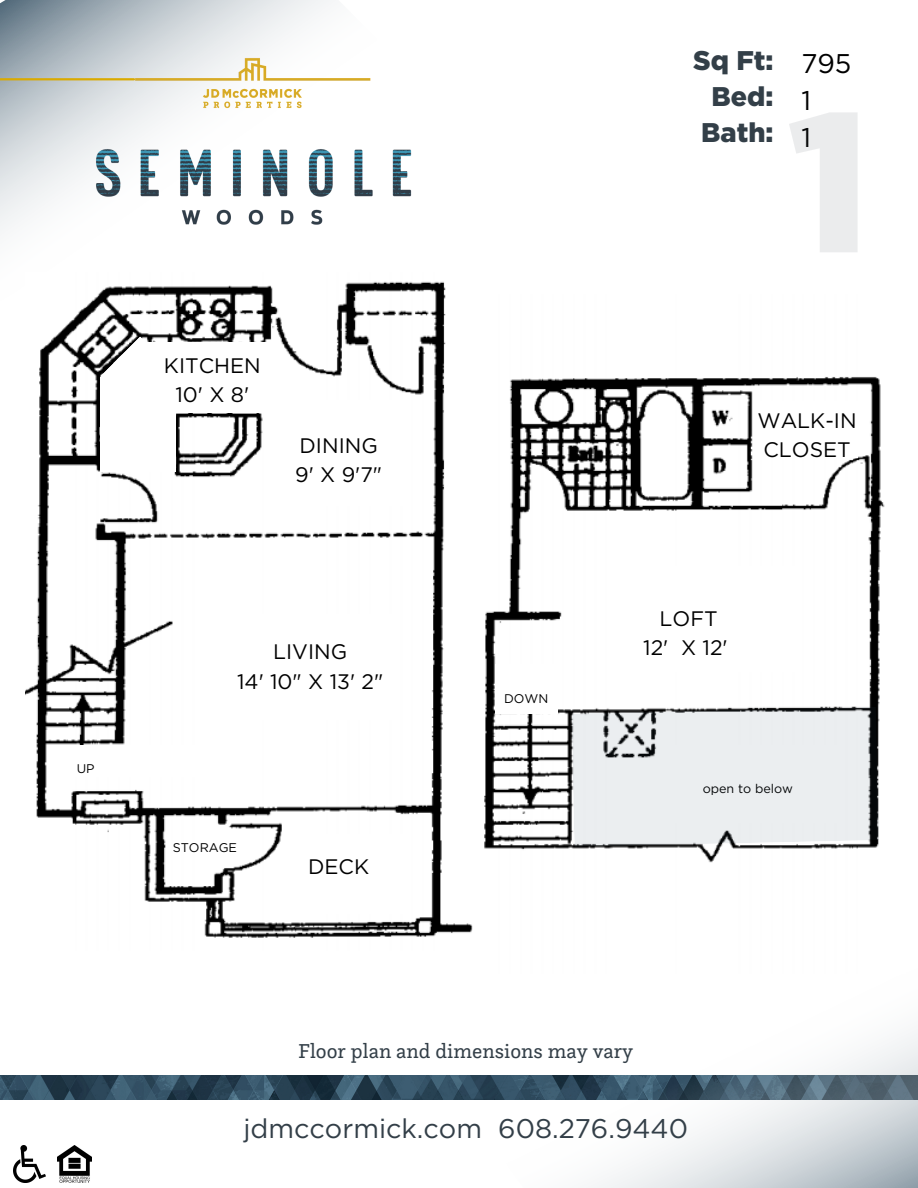
<style>
.page{position:relative;width:918px;height:1188px;background:#fff}
.page>*{position:absolute;margin:0;border:0;box-sizing:border-box;transform-origin:0 0}
.t1{font:27px "Gotham";color:#333f48}
.t2{font:900 27px/36.2px "Gotham";color:#333f48;text-align:right}
.t3{font:27px/37.2px "Gotham";color:#000}
.t4{font:21px/29.2px "Gotham";color:#000;text-align:center}
.t5{font:21px "Questa Slab";color:#333f48}
.t6{font:12.6px "Gotham";color:#000}
</style>
<div class="page">
<svg style="left:0;top:0;width:332px;height:233px"></svg>
<img style="left:76px;top:146px;width:336px;height:87px">
<img style="left:76px;top:37px;width:295px;height:109px">
<hr style="left:0;top:78px;width:134px;height:2px;background:#daaa00">
<img style="left:13px;top:1145px;width:33px;height:37px">
<img style="left:57px;top:1145px;width:35px;height:37px">
<img style="left:0;top:1076px;width:487px;height:24px">
<svg style="left:487px;top:1031px;width:431px;height:157px"></svg>
<img style="left:484px;top:377px;width:401px;height:486px">
<div style="left:623px;top:566px;width:175px;height:106px;background:#fff"></div>
<div style="left:756px;top:401px;width:102px;height:57px;background:#fff"></div>
<div style="left:495px;top:665px;width:63px;height:49px;background:#fff"></div>
<svg style="left:571px;top:707px;width:308px;height:140px;background:#d8dbdd"></svg>
<img style="left:25px;top:281px;width:448px;height:657px">
<div style="left:144px;top:342px;width:128px;height:71px;background:#fff"></div>
<div style="left:100px;top:377px;width:76px;height:95px;background:#fff"></div>
<div style="left:272px;top:400px;width:132px;height:106px;background:#fff"></div>
<div style="left:217px;top:615px;width:175px;height:105px;background:#fff"></div>
<div style="left:304px;top:834px;width:100px;height:80px;background:#fff"></div>
<svg style="left:100px;top:336px;width:67px;height:41px"></svg>
<div style="left:69px;top:746px;width:178px;height:31px;background:#fff"></div>
<p class="t2" style="left:693px;top:44px;width:82px">Sq Ft:<br>Bed:<br>Bath:</p>
<p class="t3" style="left:801px;top:44px;width:52px">795<br>1<br>1</p>
<p class="t6" style="left:77px;top:762px;width:19px">UP</p>
<p class="t4" style="left:164px;top:350px;width:98px">KITCHEN<br>10' X 8'</p>
<p class="t4" style="left:295px;top:430px;width:88px;text-align:left">DINING<br>9' X 9'7"</p>
<p class="t4" style="left:237px;top:637px;width:148px">LIVING<br>14' 10" X 13' 2"</p>
<p class="t6" style="left:173px;top:840px;width:66px">STORAGE</p>
<p class="t4" style="left:308px;top:852px;width:63px">DECK</p>
<p class="t6" style="left:504px;top:691px;width:46px">DOWN</p>
<p class="t4" style="left:757px;top:406px;width:101px;text-align:left">WALK-IN<br>CLOSET</p>
<p class="t4" style="left:643px;top:604px;width:86px">LOFT<br>12' X 12'</p>
<p class="t6" style="left:703px;top:781px;width:92px">open to below</p>
<p class="t5" style="left:298px;top:1037px;width:337px">Floor plan and dimensions may vary</p>
<p class="t1" style="left:243px;top:1114px;width:446px">jdmccormick.com 608.276.9440</p>
</div>
